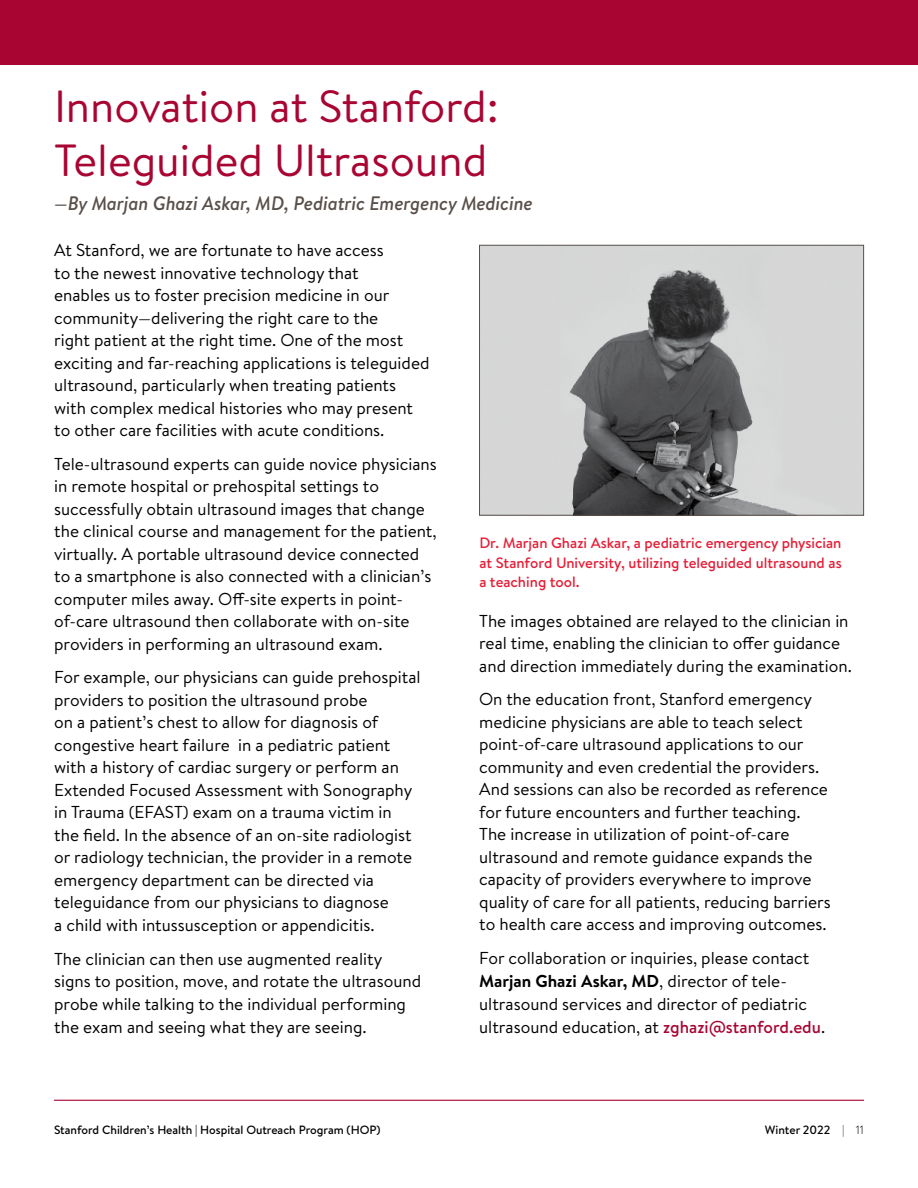
<style>
.page{position:relative;width:918px;height:1188px;background:#fff}
.page>*{position:absolute;margin:0;border:0;box-sizing:border-box;transform-origin:0 0}
.t1{font:45px/54px "Brandon Text";color:#a90533}
.t2{font:italic 500 19.5px "Brandon Text";letter-spacing:-.005em;color:#59504b}
.t3{font:17.25px/22.5px "Brandon Text";color:#000}
.t4{font:500 15px/19.5px "Brandon Text";color:#e61d36;text-align:justify}
.t5{font:500 12px "Brandon Text";color:#000}
.s1{font-weight:700}
.s2{font-weight:500;color:#a90533}
.s3{font-weight:300}
</style>
<div class="page">
<div style="left:0;top:0;width:918px;height:65px;background:#a90533"></div>
<hr style="left:54px;top:1100px;width:810px;height:1px;background:#a90533">
<img style="left:481px;top:247px;width:381px;height:267px">
<div style="left:479px;top:245px;width:385px;height:271px;border:1px solid #59504b"></div>
<h1 class="t1" style="left:54px;top:77px;width:446px">Innovation at Stanford:<br>Teleguided Ultrasound</h1>
<p class="t2" style="left:54px;top:190px;width:480px">—By Marjan Ghazi Askar, MD, Pediatric Emergency Medicine</p>
<p class="t3" style="left:54px;top:239px;width:377px">At Stanford, we are fortunate to have access<br>to the newest innovative technology that<br>enables us to foster precision medicine in our community—delivering the right care to the<br>right patient at the right time. One of the most exciting and far-reaching applications is teleguided ultrasound, particularly when treating patients with complex medical histories who may present to other care facilities with acute conditions.</p>
<p class="t3" style="left:54px;top:452px;width:384px">Tele-ultrasound experts can guide novice physicians in remote hospital or prehospital settings to successfully obtain ultrasound images that change the clinical course and management for the patient, virtually. A portable ultrasound device connected to a smartphone is also connected with a clinician’s computer miles away. Off-site experts in point&shy;of-care ultrasound then collaborate with on-site providers in performing an ultrasound exam.</p>
<p class="t3" style="left:54px;top:666px;width:368px">For example, our physicians can guide prehospital providers to position the ultrasound probe<br>on a patient’s chest to allow for diagnosis of congestive heart failure in a pediatric patient with a history of cardiac surgery or perform an Extended Focused Assessment with Sonography in Trauma (EFAST) exam on a trauma victim in the field. In the absence of an on-site radiologist or radiology technician, the provider in a remote emergency department can be directed via teleguidance from our physicians to diagnose<br>a child with intussusception or appendicitis.</p>
<p class="t3" style="left:54px;top:947px;width:369px">The clinician can then use augmented reality signs to position, move, and rotate the ultrasound probe while talking to the individual performing the exam and seeing what they are seeing.</p>
<p class="t4" style="left:479px;top:533px;width:364px">Dr. Marjan Ghazi Askar, a pediatric emergency physician at Stanford University, utilizing teleguided ultrasound as a teaching tool.</p>
<p class="t3" style="left:479px;top:609px;width:374px">The images obtained are relayed to the clinician in real time, enabling the clinician to offer guidance and direction immediately during the examination.</p>
<p class="t3" style="left:479px;top:688px;width:353px">On the education front, Stanford emergency medicine physicians are able to teach select point-of-care ultrasound applications to our community and even credential the providers.<br>And sessions can also be recorded as reference for future encounters and further teaching.<br>The increase in utilization of point-of-care ultrasound and remote guidance expands the capacity of providers everywhere to improve quality of care for all patients, reducing barriers to health care access and improving outcomes.</p>
<p class="t3" style="left:479px;top:946px;width:347px">For collaboration or inquiries, please contact <span class="s1">Marjan Ghazi Askar, MD</span>, director of tele&shy;ultrasound services and director of pediatric ultrasound education, at <span class="s2">zghazi@stanford.edu</span>.</p>
<p class="t5" style="left:54px;top:1122px;width:328px">Stanford Children’s Health | Hospital Outreach Program (HOP)</p>
<p class="t5" style="left:765px;top:1122px;width:101px">Winter 2022 <span class="s3">| 11</span></p>
</div>
